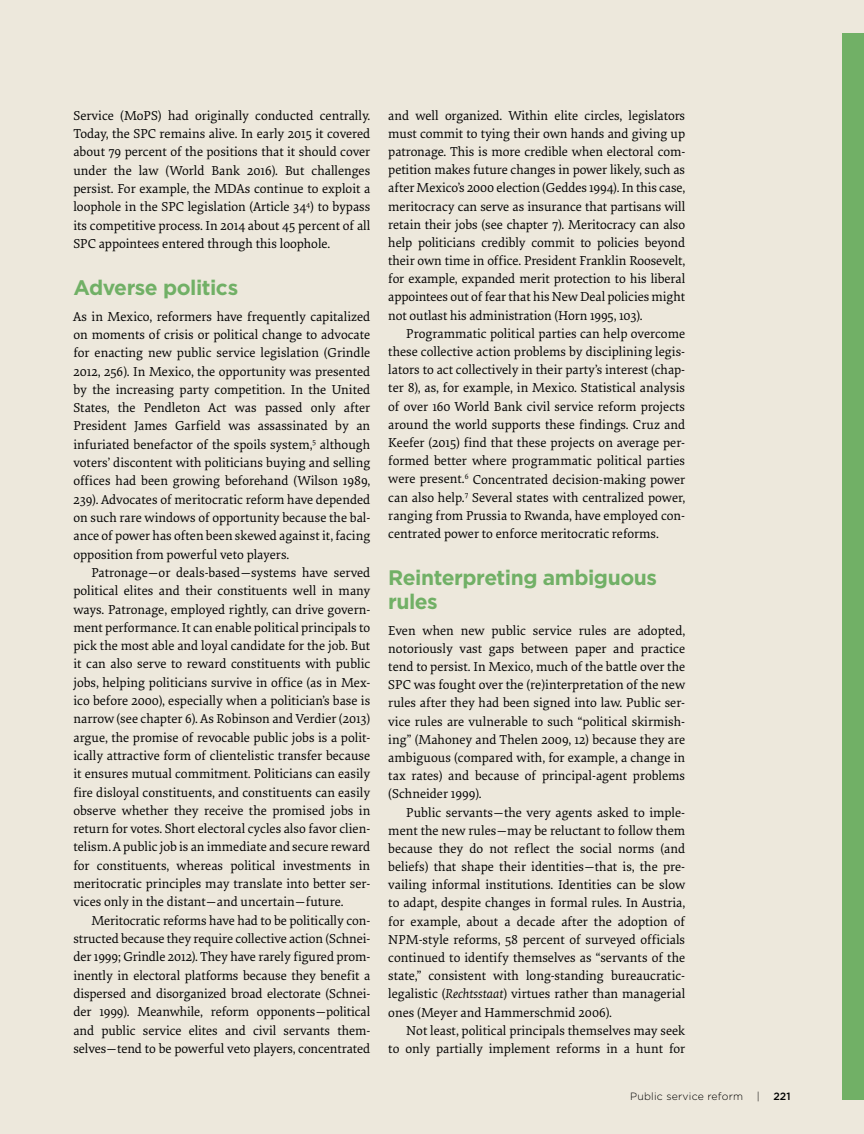
<style>
.page{position:relative;width:864px;height:1134px;background:#ede8dc}
.page>*{position:absolute;margin:0;border:0;box-sizing:border-box;transform-origin:0 0}
.t1{font:700 21px/24.2px "Gotham";letter-spacing:-.025em;color:#71b066}
.t2{font:13.5px/18.3px "Elena Basic";color:#000;text-align:justify}
.t3{font:300 10.5px "Gotham";letter-spacing:.02em;color:#000}
.t4{font:500 10.5px "Gotham";color:#000}
.s1{font-style:italic}
</style>
<div class="page">
<div style="left:842px;top:34px;width:22px;height:1066px;background:#71b066"></div>
<p class="t2" style="left:73px;top:106px;width:298px">Service (MoPS) had originally conducted centrally.<br>Today, the SPC remains alive. In early 2015 it covered about 79 percent of the positions that it should cover under the law (World Bank 2016). But challenges persist. For example, the MDAs continue to exploit a loophole in the SPC legislation (Article 34<sup>4</sup>) to bypass its competitive process. In 2014 about 45 percent of all SPC appointees entered through this loophole.</p>
<h1 class="t1" style="left:73px;top:275px;width:166px">Adverse politics</h1>
<p class="t2" style="left:73px;top:306px;width:298px">As in Mexico, reformers have frequently capitalized on moments of crisis or political change to advocate for enacting new public service legislation (Grindle 2012, 256). In Mexico, the opportunity was presented by the increasing party competition. In the United States, the Pendleton Act was passed only after President James Garfield was assassinated by an infuriated benefactor of the spoils system,<sup>5</sup> although voters’ discontent with politicians buying and selling offices had been growing beforehand (Wilson 1989, 239). Advocates of meritocratic reform have depended on such rare windows of opportunity because the bal&shy;ance of power has often been skewed against it, facing opposition from powerful veto players.</p>
<p class="t2" style="left:73px;top:563px;width:298px;text-indent:18px">Patronage—or deals-based—systems have served political elites and their constituents well in many ways. Patronage, employed rightly, can drive govern&shy;ment performance. It can enable political principals to pick the most able and loyal candidate for the job. But it can also serve to reward constituents with public jobs, helping politicians survive in office (as in Mex&shy;ico before 2000), especially when a politician’s base is narrow (see chapter 6). As Robinson and Verdier (2013) argue, the promise of revocable public jobs is a polit&shy;ically attractive form of clientelistic transfer because it ensures mutual commitment<span class="s1">.</span> Politicians can easily fire disloyal constituents, and constituents can easily observe whether they receive the promised jobs in return for votes. Short electoral cycles also favor clien&shy;telism. A public job is an immediate and secure reward for constituents, whereas political investments in meritocratic principles may translate into better ser&shy;vices only in the distant—and uncertain—future.</p>
<p class="t2" style="left:73px;top:911px;width:298px;text-indent:18px">Meritocratic reforms have had to be politically con&shy;structed because they require collective action (Schnei&shy;der 1999; Grindle 2012). They have rarely figured prom&shy;inently in electoral platforms because they benefit a dispersed and disorganized broad electorate (Schnei&shy;der 1999). Meanwhile, reform opponents—political and public service elites and civil servants them&shy;selves—tend to be powerful veto players, concentrated</p>
<p class="t2" style="left:388px;top:106px;width:298px">and well organized. Within elite circles, legislators must commit to tying their own hands and giving up patronage. This is more credible when electoral com&shy;petition makes future changes in power likely, such as after Mexico’s 2000 election (Geddes 1994). In this case, meritocracy can serve as insurance that partisans will retain their jobs (see chapter 7). Meritocracy can also help politicians credibly commit to policies beyond their own time in office. President Franklin Roosevelt, for example, expanded merit protection to his liberal appointees out of fear that his New Deal policies might not outlast his administration (Horn 1995, 103).</p>
<p class="t2" style="left:388px;top:324px;width:298px;text-indent:18px">Programmatic political parties can help overcome these collective action problems by disciplining legis&shy;lators to act collectively in their party’s interest (chap&shy;ter 8), as, for example, in Mexico. Statistical analysis of over 160 World Bank civil service reform projects around the world supports these findings. Cruz and Keefer (2015) find that these projects on average per&shy;formed better where programmatic political parties were present.<sup>6</sup> Concentrated decision-making power can also help.<sup>7</sup> Several states with centralized power, ranging from Prussia to Rwanda, have employed con&shy;centrated power to enforce meritocratic reforms.</p>
<h1 class="t1" style="left:388px;top:565px;width:270px">Reinterpreting ambiguous rules</h1>
<p class="t2" style="left:388px;top:621px;width:298px">Even when new public service rules are adopted, notoriously vast gaps between paper and practice tend to persist. In Mexico, much of the battle over the SPC was fought over the (re)interpretation of the new rules after they had been signed into law. Public ser&shy;vice rules are vulnerable to such “political skirmish&shy;ing” (Mahoney and Thelen 2009, 12) because they are ambiguous (compared with, for example, a change in tax rates) and because of principal-agent problems (Schneider 1999).</p>
<p class="t2" style="left:388px;top:802px;width:298px;text-indent:18px">Public servants—the very agents asked to imple&shy;ment the new rules—may be reluctant to follow them because they do not reflect the social norms (and beliefs) that shape their identities—that is, the pre&shy;vailing informal institutions. Identities can be slow to adapt, despite changes in formal rules. In Austria, for example, about a decade after the adoption of NPM-style reforms, 58 percent of surveyed officials continued to identify themselves as “servants of the state,” consistent with long-standing bureaucratic&shy;legalistic (<span class="s1">Rechtsstaat</span>) virtues rather than managerial ones (Meyer and Hammerschmid 2006).</p>
<p class="t2" style="left:388px;top:1021px;width:298px;text-align:right">Not least, political principals themselves may seek<br>to only partially implement reforms in a hunt for</p>
<p class="t3" style="left:630px;top:1089px;width:115px">Public service reform</p>
<p class="t3" style="left:757px;top:1089px;width:5px">|</p>
<p class="t4" style="left:774px;top:1089px;width:19px">221</p>
</div>
